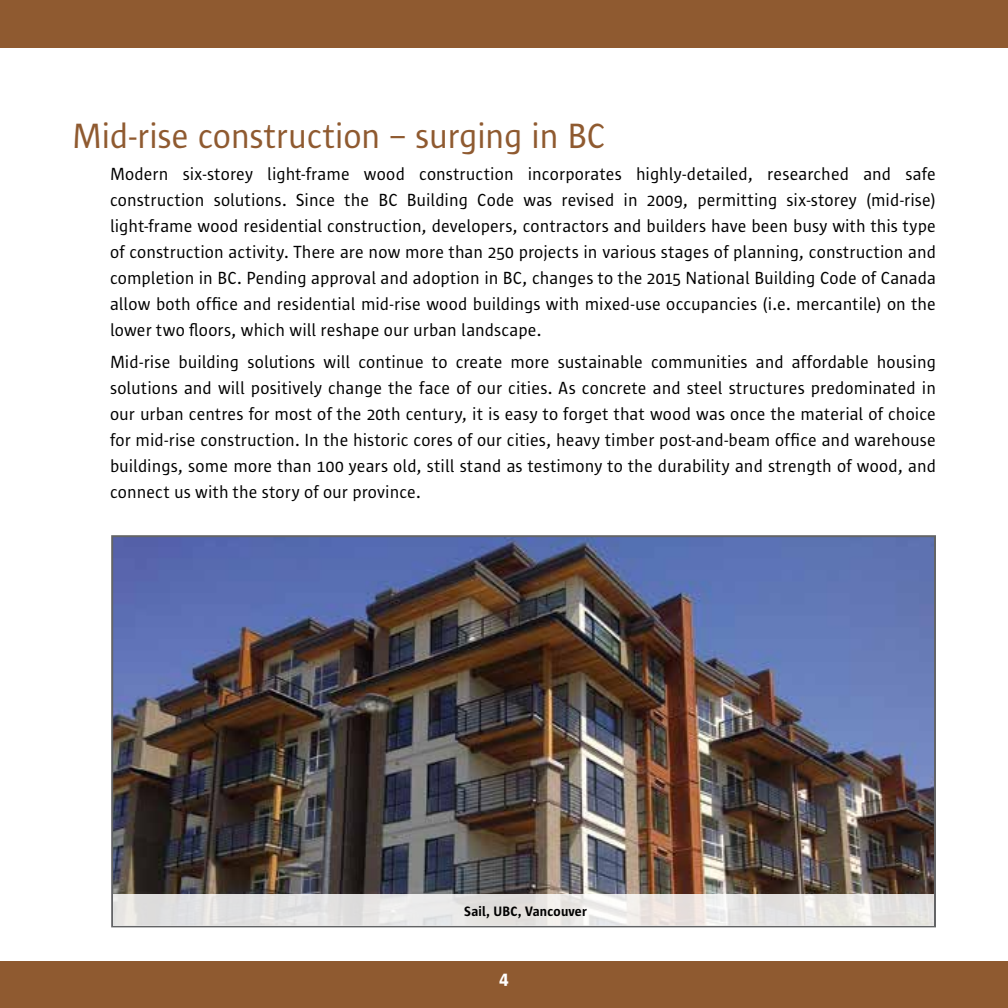
<style>
.page{position:relative;width:1008px;height:1008px;background:#fff}
.page>*{position:absolute;margin:0;border:0;box-sizing:border-box;transform-origin:0 0}
.t1{font:36px "Sun Sans";letter-spacing:-.015em;color:#8f5a30}
.t2{font:18px/26px "Sun Sans";letter-spacing:.005em;color:#000;text-align:justify}
.t3{font:600 18px "Sun Sans";color:#fff}
.t4{font:600 14px "Sun Sans";letter-spacing:.015em;color:#000}
</style>
<div class="page">
<div style="left:0;top:0;width:1008px;height:48px;background:#8f5a30"></div>
<div style="left:0;top:962px;width:1008px;height:46px;background:#8f5a30"></div>
<img style="left:114px;top:538px;width:819px;height:356px">
<svg style="left:113px;top:894px;width:821px;height:31px;background:#e6e5e3"></svg>
<h1 class="t1" style="left:72px;top:117px;width:535px">Mid-rise construction – surging in BC</h1>
<p class="t2" style="left:110px;top:161px;width:828px">Modern six-storey light-frame wood construction incorporates highly-detailed, researched and safe construction solutions. Since the BC Building Code was revised in 2009, permitting six-storey (mid-rise) light-frame wood residential construction, developers, contractors and builders have been busy with this type of construction activity. There are now more than 250 projects in various stages of planning, construction and completion in BC. Pending approval and adoption in BC, changes to the 2015 National Building Code of Canada allow both office and residential mid-rise wood buildings with mixed-use occupancies (i.e. mercantile) on the lower two floors, which will reshape our urban landscape.</p>
<p class="t2" style="left:110px;top:349px;width:828px">Mid-rise building solutions will continue to create more sustainable communities and affordable housing solutions and will positively change the face of our cities. As concrete and steel structures predominated in our urban centres for most of the 20th century, it is easy to forget that wood was once the material of choice for mid-rise construction. In the historic cores of our cities, heavy timber post-and-beam office and warehouse buildings, some more than 100 years old, still stand as testimony to the durability and strength of wood, and connect us with the story of our province.</p>
<p class="t4" style="left:464px;top:904px;width:124px">Sail, UBC, Vancouver</p>
<p class="t3" style="left:500px;top:969px;width:10px">4</p>
</div>
